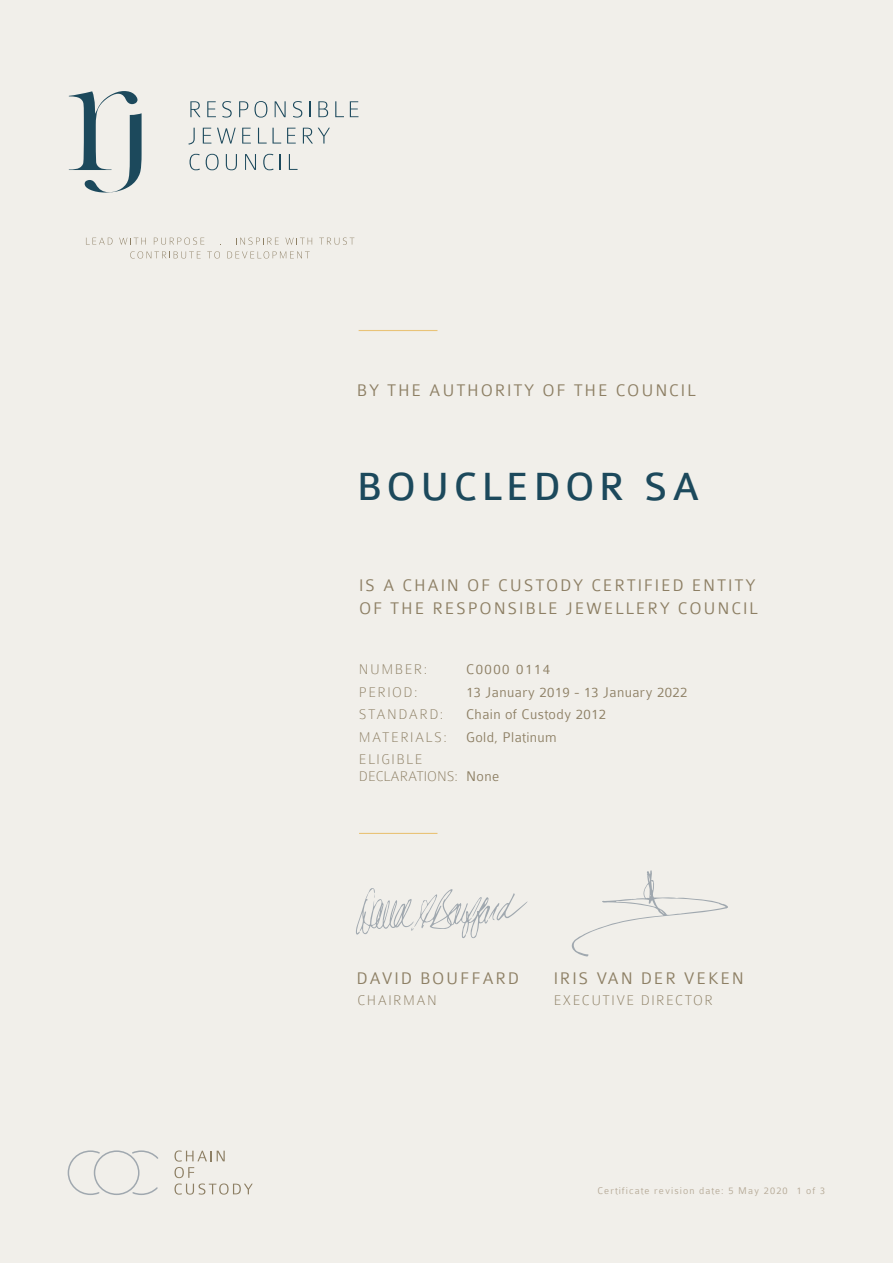
<style>
.page{position:relative;width:893px;height:1263px;background:#fff}
.page>*{position:absolute;margin:0;border:0;box-sizing:border-box;transform-origin:0 0}
.Company_title_28pt{font:42px "Colaborate";letter-spacing:.1em;color:#1c495c}
.t1{font:300 18px/22.5px "Colaborate";letter-spacing:.1em;color:#8d7f64}
.t2{font:300 15px "Colaborate";letter-spacing:.025em;color:#8d7f64}
.t3{font:100 15px "Colaborate";letter-spacing:.1em;color:#8d7f64}
.t4{font:100 15px/16.5px "Colaborate";color:#8d7f64}
.t5{font:300 15px "Colaborate";letter-spacing:.1em;color:#8d7f64}
.t6{font:300 10.5px "Colaborate";letter-spacing:.1em;color:#b5a996}
</style>
<div class="page">
<div style="left:0;top:1px;width:893px;height:1262px;background:#f1efea"></div>
<svg style="left:69px;top:91px;width:73px;height:102px"></svg>
<svg style="left:190px;top:101px;width:10px;height:16px"></svg>
<svg style="left:207px;top:101px;width:9px;height:16px"></svg>
<svg style="left:222px;top:101px;width:10px;height:17px"></svg>
<svg style="left:239px;top:101px;width:9px;height:16px"></svg>
<svg style="left:254px;top:101px;width:13px;height:17px"></svg>
<svg style="left:275px;top:101px;width:11px;height:16px"></svg>
<svg style="left:293px;top:101px;width:9px;height:17px"></svg>
<svg style="left:309px;top:101px;width:2px;height:16px"></svg>
<svg style="left:318px;top:101px;width:10px;height:16px"></svg>
<svg style="left:335px;top:101px;width:9px;height:16px"></svg>
<svg style="left:350px;top:101px;width:8px;height:16px"></svg>
<svg style="left:188px;top:128px;width:7px;height:17px"></svg>
<svg style="left:203px;top:128px;width:8px;height:16px"></svg>
<svg style="left:217px;top:128px;width:19px;height:16px"></svg>
<svg style="left:242px;top:128px;width:9px;height:16px"></svg>
<svg style="left:258px;top:128px;width:23px;height:16px"></svg>
<svg style="left:287px;top:128px;width:9px;height:16px"></svg>
<svg style="left:303px;top:128px;width:27px;height:16px"></svg>
<svg style="left:190px;top:154px;width:10px;height:16px"></svg>
<svg style="left:206px;top:154px;width:13px;height:16px"></svg>
<svg style="left:226px;top:154px;width:11px;height:16px"></svg>
<svg style="left:245px;top:154px;width:11px;height:16px"></svg>
<svg style="left:263px;top:154px;width:11px;height:16px"></svg>
<svg style="left:280px;top:154px;width:1px;height:16px"></svg>
<svg style="left:289px;top:154px;width:9px;height:16px"></svg>
<svg style="left:86px;top:238px;width:26px;height:7px"></svg>
<svg style="left:119px;top:238px;width:27px;height:7px"></svg>
<svg style="left:154px;top:238px;width:50px;height:7px"></svg>
<svg style="left:236px;top:238px;width:43px;height:7px"></svg>
<svg style="left:285px;top:238px;width:27px;height:7px"></svg>
<svg style="left:321px;top:238px;width:32px;height:7px"></svg>
<svg style="left:130px;top:251px;width:71px;height:8px"></svg>
<svg style="left:207px;top:251px;width:13px;height:8px"></svg>
<svg style="left:227px;top:251px;width:83px;height:8px"></svg>
<hr style="left:359px;top:330px;width:78px;height:1px;background:#e9c378">
<hr style="left:359px;top:833px;width:78px;height:1px;background:#e9c378">
<svg style="left:571px;top:870px;width:157px;height:86px"></svg>
<svg style="left:356px;top:888px;width:172px;height:51px"></svg>
<svg style="left:174px;top:1150px;width:51px;height:11px"></svg>
<svg style="left:174px;top:1167px;width:79px;height:27px"></svg>
<svg style="left:67px;top:1150px;width:92px;height:45px"></svg>
<p class="t1" style="left:357px;top:379px;width:340px">BY THE AUTHORITY OF THE COUNCIL</p>
<p class="Company_title_28pt" style="left:357px;top:465px;width:344px">BOUCLEDOR SA</p>
<p class="t1" style="left:359px;top:574px;width:400px">IS A CHAIN OF CUSTODY CERTIFIED ENTITY<br>OF THE RESPONSIBLE JEWELLERY COUNCIL</p>
<p class="t3" style="left:359px;top:661px;width:70px">NUMBER:</p>
<p class="t3" style="left:359px;top:684px;width:60px">PERIOD:</p>
<p class="t3" style="left:359px;top:706px;width:86px">STANDARD:</p>
<p class="t3" style="left:359px;top:729px;width:90px">MATERIALS:</p>
<p class="t4" style="left:359px;top:751px;width:101px">ELIGIBLE<br>DECLARATIONS:</p>
<p class="t5" style="left:466px;top:661px;width:85px">C0000 0114</p>
<p class="t2" style="left:466px;top:684px;width:223px">13 January 2019 - 13 January 2022</p>
<p class="t2" style="left:466px;top:706px;width:142px">Chain of Custody 2012</p>
<p class="t2" style="left:466px;top:729px;width:92px">Gold, Platinum</p>
<p class="t2" style="left:466px;top:768px;width:35px">None</p>
<p class="t1" style="left:356px;top:967px;width:164px">DAVID BOUFFARD</p>
<p class="t1" style="left:554px;top:967px;width:192px">IRIS VAN DER VEKEN</p>
<p class="t3" style="left:358px;top:992px;width:81px">CHAIRMAN</p>
<p class="t3" style="left:554px;top:992px;width:161px">EXECUTIVE DIRECTOR</p>
<p class="t6" style="left:597px;top:1185px;width:192px">Certificate revision date: 5 May 2020</p>
<p class="t6" style="left:796px;top:1185px;width:30px">1 of 3</p>
</div>
